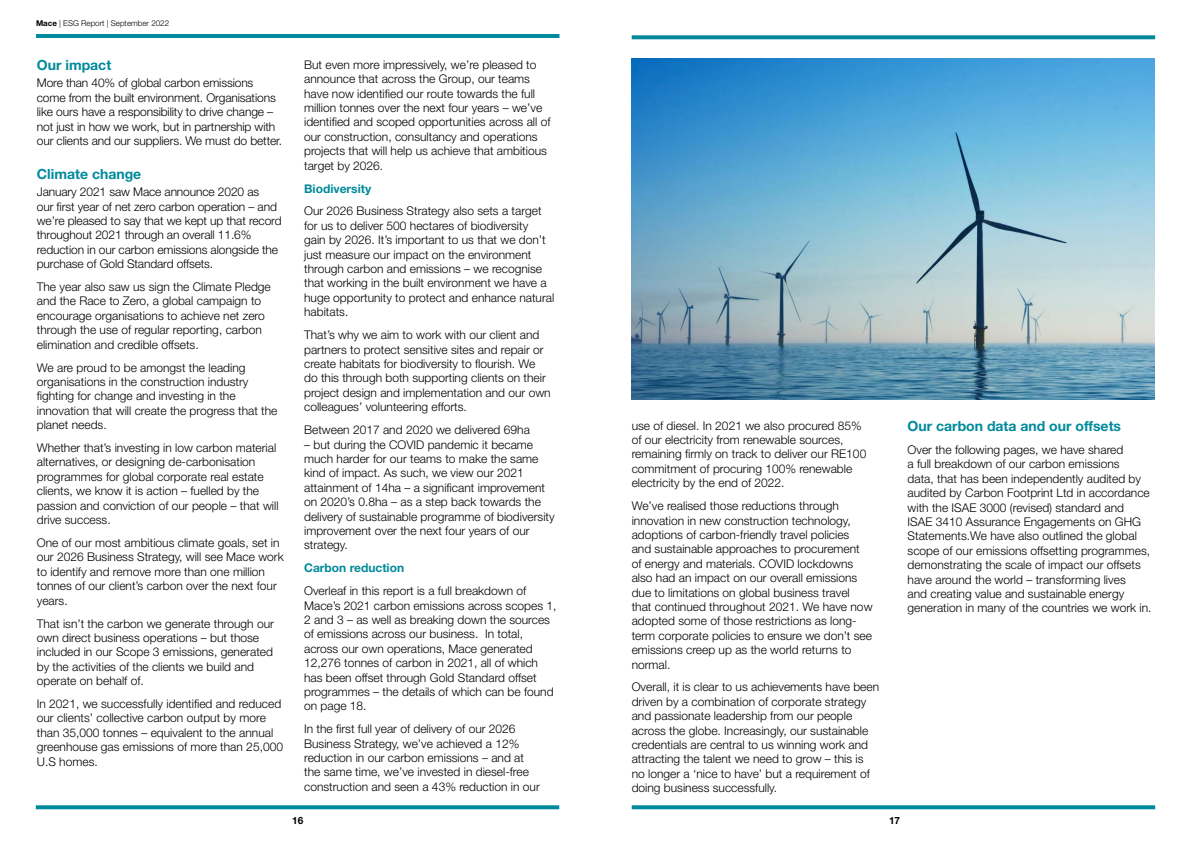
<style>
.page{position:relative;width:1191px;height:842px;background:#fff}
.page>*{position:absolute;margin:0;border:0;box-sizing:border-box;transform-origin:0 0}
.t1{font:700 14px "Helvetica Neue LT Std";color:#008a9b}
.t2{font:300 12px/14.4px "Helvetica Neue LT Std";color:#000}
.t3{font:700 12px "Helvetica Neue LT Std";color:#008a9b}
.t4{font:700 10px "Helvetica Neue LT Std";color:#000}
.t5{font:300 8px "Helvetica Neue LT Std";color:#000}
.s1{font-weight:700}
</style>
<div class="page">
<hr style="left:36px;top:34px;width:523px;height:4px;background:#008a9b">
<svg style="left:36px;top:805px;width:523px;height:4px;background:#1292a2"></svg>
<svg style="left:631px;top:805px;width:524px;height:4px;background:#1392a2"></svg>
<svg style="left:631px;top:35px;width:524px;height:4px;background:#1392a2"></svg>
<img style="left:631px;top:58px;width:524px;height:342px">
<p class="t5" style="left:36px;top:18px;width:135px"><span class="s1">Mace</span> | ESG Report | September 2022</p>
<p class="t1" style="left:37px;top:57px;width:76px">Our impact</p>
<p class="t2" style="left:37px;top:76px;width:247px">More than 40% of global carbon emissions come from the built environment. Organisations like ours have a responsibility to drive change – not just in how we work, but in partnership with our clients and our suppliers. We must do better.</p>
<p class="t1" style="left:37px;top:165px;width:106px">Climate change</p>
<p class="t2" style="left:37px;top:184px;width:246px">January 2021 saw Mace announce 2020 as<br>our first year of net zero carbon operation – and we’re pleased to say that we kept up that record throughout 2021 through an overall 11.6% reduction in our carbon emissions alongside the purchase of Gold Standard offsets.</p>
<p class="t2" style="left:37px;top:279px;width:235px">The year also saw us sign the Climate Pledge and the Race to Zero, a global campaign to encourage organisations to achieve net zero through the use of regular reporting, carbon elimination and credible offsets.</p>
<p class="t2" style="left:37px;top:360px;width:242px">We are proud to be amongst the leading organisations in the construction industry fighting for change and investing in the innovation that will create the progress that the planet needs.</p>
<p class="t2" style="left:37px;top:440px;width:243px">Whether that’s investing in low carbon material alternatives, or designing de-carbonisation programmes for global corporate real estate clients, we know it is action – fuelled by the passion and conviction of our people – that will drive success.</p>
<p class="t2" style="left:37px;top:535px;width:248px">One of our most ambitious climate goals, set in our 2026 Business Strategy, will see Mace work to identify and remove more than one million tonnes of our client’s carbon over the next four years.</p>
<p class="t2" style="left:37px;top:616px;width:238px">That isn’t the carbon we generate through our own direct business operations – but those included in our Scope 3 emissions, generated by the activities of the clients we build and operate on behalf of.</p>
<p class="t2" style="left:37px;top:696px;width:248px">In 2021, we successfully identified and reduced our clients’ collective carbon output by more than 35,000 tonnes – equivalent to the annual greenhouse gas emissions of more than 25,000<br>U.S homes.</p>
<p class="t2" style="left:304px;top:57px;width:248px">But even more impressively, we’re pleased to announce that across the Group, our teams have now identified our route towards the full million tonnes over the next four years – we’ve identified and scoped opportunities across all of our construction, consultancy and operations projects that will help us achieve that ambitious target by 2026.</p>
<p class="t3" style="left:304px;top:181px;width:69px">Biodiversity</p>
<p class="t2" style="left:304px;top:204px;width:252px">Our 2026 Business Strategy also sets a target for us to deliver 500 hectares of biodiversity<br>gain by 2026. It’s important to us that we don’t just measure our impact on the environment through carbon and emissions – we recognise that working in the built environment we have a huge opportunity to protect and enhance natural habitats.</p>
<p class="t2" style="left:304px;top:327px;width:248px">That’s why we aim to work with our client and partners to protect sensitive sites and repair or create habitats for biodiversity to flourish. We do this through both supporting clients on their project design and implementation and our own colleagues’ volunteering efforts.</p>
<p class="t2" style="left:304px;top:422px;width:227px">Between 2017 and 2020 we delivered 69ha</p>
<p class="t2" style="left:304px;top:437px;width:252px">– but during the COVID pandemic it became much harder for our teams to make the same kind of impact. As such, we view our 2021 attainment of 14ha – a significant improvement on 2020’s 0.8ha – as a step back towards the delivery of sustainable programme of biodiversity improvement over the next four years of our strategy.</p>
<p class="t3" style="left:304px;top:560px;width:102px">Carbon reduction</p>
<p class="t2" style="left:304px;top:583px;width:254px">Overleaf in this report is a full breakdown of Mace’s 2021 carbon emissions across scopes 1, 2 and 3 – as well as breaking down the sources of emissions across our business. In total, across our own operations, Mace generated 12,276 tonnes of carbon in 2021, all of which has been offset through Gold Standard offset programmes – the details of which can be found on page 18.</p>
<p class="t2" style="left:304px;top:721px;width:237px">In the first full year of delivery of our 2026<br>Business Strategy, we’ve achieved a 12% reduction in our carbon emissions – and at the same time, we’ve invested in diesel-free construction and seen a 43% reduction in our</p>
<p class="t2" style="left:631px;top:418px;width:236px">use of diesel. In 2021 we also procured 85% of our electricity from renewable sources, remaining firmly on track to deliver our RE100 commitment of procuring 100% renewable electricity by the end of 2022.</p>
<p class="t2" style="left:631px;top:498px;width:242px">We’ve realised those reductions through innovation in new construction technology, adoptions of carbon-friendly travel policies<br>and sustainable approaches to procurement of energy and materials. COVID lockdowns also had an impact on our overall emissions due to limitations on global business travel that continued throughout 2021. We have now adopted some of those restrictions as long&shy;term corporate policies to ensure we don’t see emissions creep up as the world returns to normal.</p>
<p class="t2" style="left:631px;top:680px;width:249px">Overall, it is clear to us achievements have been driven by a combination of corporate strategy and passionate leadership from our people across the globe. Increasingly, our sustainable credentials are central to us winning work and attracting the talent we need to grow – this is no longer a ‘nice to have’ but a requirement of doing business successfully.</p>
<p class="t1" style="left:907px;top:417px;width:215px">Our carbon data and our offsets</p>
<p class="t2" style="left:907px;top:442px;width:245px">Over the following pages, we have shared<br>a full breakdown of our carbon emissions<br>data, that has been independently audited by audited by Carbon Footprint Ltd in accordance with the ISAE 3000 (revised) standard and ISAE 3410 Assurance Engagements on GHG Statements.We have also outlined the global scope of our emissions offsetting programmes, demonstrating the scale of impact our offsets have around the world – transforming lives<br>and creating value and sustainable energy generation in many of the countries we work in.</p>
<p class="t4" style="left:292px;top:814px;width:13px">16</p>
<p class="t4" style="left:889px;top:814px;width:13px">17</p>
</div>
